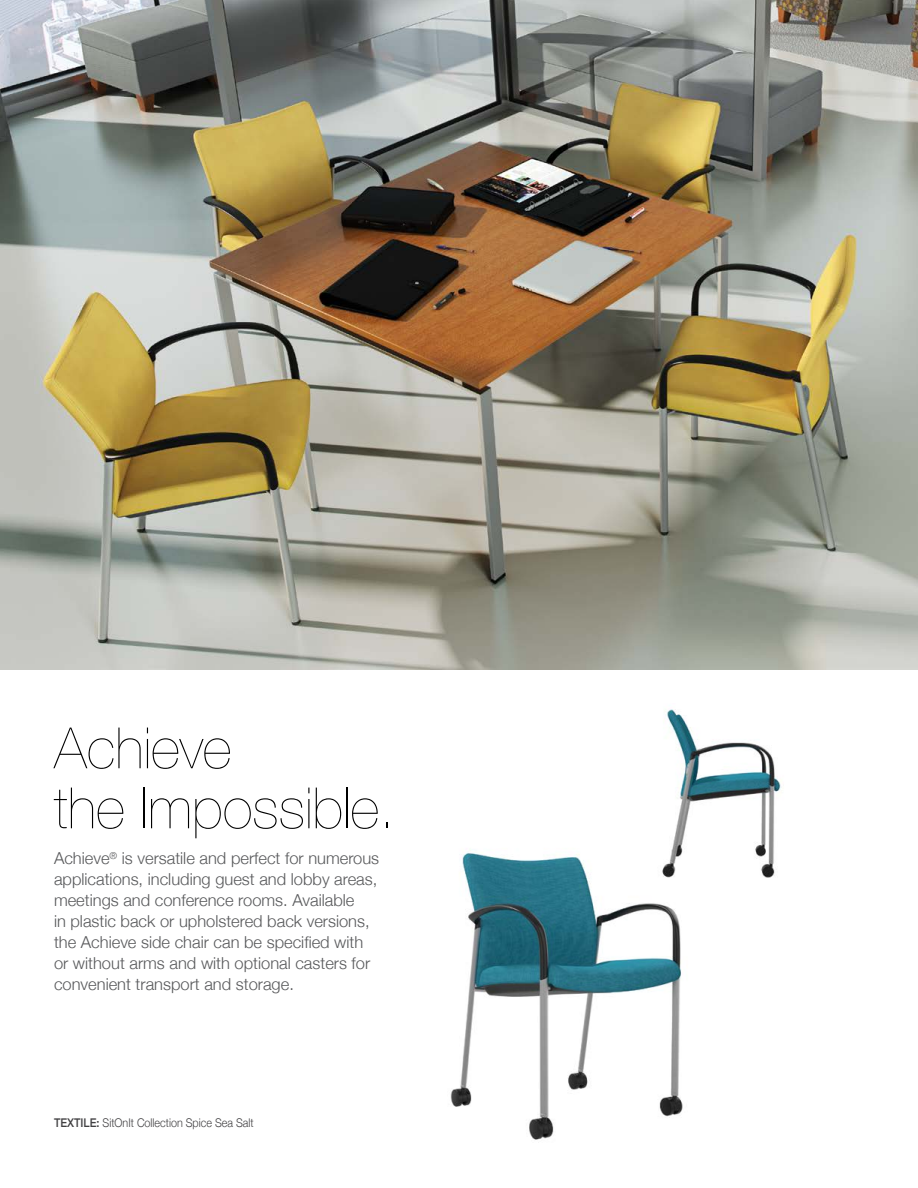
<style>
.page{position:relative;width:918px;height:1188px;background:#fff}
.page>*{position:absolute;margin:0;border:0;box-sizing:border-box;transform-origin:0 0}
.t1{font:200 57px/60px "Helvetica Neue";color:#000}
.t2{font:300 16.5px/21px "Helvetica Neue";color:#58595b}
.t3{font:300 12px "Helvetica Neue";color:#414042;scale:.9 1}
.s1{font-weight:500}
</style>
<div class="page">
<img style="left:450px;top:850px;width:233px;height:290px">
<img style="left:0;top:0;width:918px;height:670px">
<img style="left:651px;top:709px;width:130px;height:179px">
<h1 class="t1" style="left:54px;top:716px;width:342px">Achieve<br>the Impossible.</h1>
<p class="t2" style="left:54px;top:847px;width:327px">Achieve<sup>®</sup> is versatile and perfect for numerous applications, including guest and lobby areas, meetings and conference rooms. Available<br>in plastic back or upholstered back versions, the Achieve side chair can be specified with or without arms and with optional casters for convenient transport and storage.</p>
<p class="t3" style="left:54px;top:1113px;width:223px"><span class="s1">TEXTILE:</span> SitOnIt Collection Spice Sea Salt</p>
</div>
